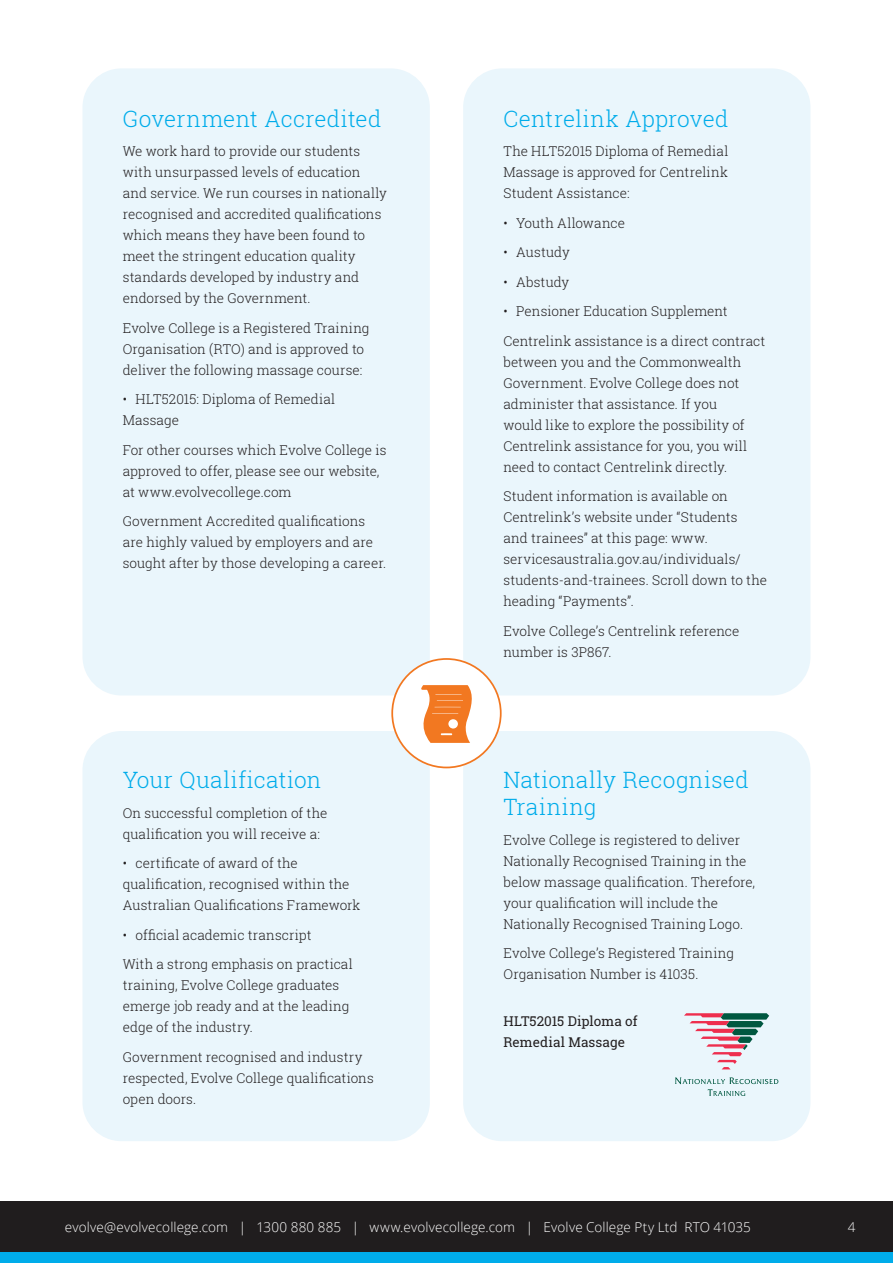
<style>
.page{position:relative;width:893px;height:1263px;background:#fff}
.page>*{position:absolute;margin:0;border:0;box-sizing:border-box;transform-origin:0 0}
.Body_Text{font:300 22.5px/27px "Roboto Slab";letter-spacing:.015em;color:#00acea}
.Body_Text-2{font:300 13.5px/21px "Roboto Slab";letter-spacing:.005em;color:#231f20}
.t1{font:300 13.5px "Open Sans";letter-spacing:.01em;color:#fff}
.Body_Text-3{font:13.5px/21px "Roboto Slab";letter-spacing:.005em;color:#231f20}
</style>
<div class="page">
<div style="left:0;top:1252px;width:893px;height:11px;background:#00acea"></div>
<div style="left:0;top:1201px;width:893px;height:51px;background:#201d1e"></div>
<div style="left:82px;top:731px;width:348px;height:410px;background:#eaf6fc;border-radius:39px"></div>
<div style="left:463px;top:731px;width:347px;height:410px;background:#eaf6fc;border-radius:39px"></div>
<svg style="left:684px;top:1013px;width:85px;height:56px"></svg>
<svg style="left:675px;top:1077px;width:103px;height:19px"></svg>
<div style="left:82px;top:68px;width:348px;height:627px;background:#eaf6fc;border-radius:39px"></div>
<div style="left:463px;top:68px;width:347px;height:627px;background:#eaf6fc;border-radius:39px"></div>
<div style="left:392px;top:659px;width:109px;height:108px;background:#fff;border-radius:50%"></div>
<div style="left:391px;top:658px;width:111px;height:110px;border:2px solid #f27821;border-radius:50%"></div>
<svg style="left:421px;top:685px;width:51px;height:58px"></svg>
<div style="left:448px;top:719px;width:10px;height:9px;background:#fff;border-radius:50%"></div>
<p class="Body_Text" style="left:123px;top:104px;width:260px">Government Accredited</p>
<p class="Body_Text-2" style="left:123px;top:140px;width:266px">We work hard to provide our students with unsurpassed levels of education and service. We run courses in nationally recognised and accredited qualifications which means they have been found to meet the stringent education quality standards developed by industry and endorsed by the Government.</p>
<p class="Body_Text-2" style="left:123px;top:317px;width:248px">Evolve College is a Registered Training<br>Organisation (RTO) and is approved to deliver the following massage course:</p>
<p class="Body_Text-2" style="left:123px;top:388px;width:214px">• HLT52015: Diploma of Remedial<br>Massage</p>
<p class="Body_Text-2" style="left:123px;top:439px;width:265px">For other courses which Evolve College is approved to offer, please see our website, at www.evolvecollege.com</p>
<p class="Body_Text-2" style="left:123px;top:510px;width:265px">Government Accredited qualifications are highly valued by employers and are sought after by those developing a career.</p>
<p class="Body_Text" style="left:123px;top:766px;width:200px">Your Qualification</p>
<p class="Body_Text-2" style="left:123px;top:802px;width:206px">On successful completion of the qualification you will receive a:</p>
<p class="Body_Text-2" style="left:123px;top:852px;width:239px">• certificate of award of the qualification, recognised within the<br>Australian Qualifications Framework</p>
<p class="Body_Text-2" style="left:123px;top:924px;width:190px">• official academic transcript</p>
<p class="Body_Text-2" style="left:123px;top:953px;width:231px">With a strong emphasis on practical training, Evolve College graduates emerge job ready and at the leading edge of the industry.</p>
<p class="Body_Text-2" style="left:123px;top:1046px;width:252px">Government recognised and industry respected, Evolve College qualifications open doors.</p>
<p class="Body_Text" style="left:503px;top:104px;width:227px">Centrelink Approved</p>
<p class="Body_Text-2" style="left:503px;top:140px;width:226px;text-align:justify">The HLT52015 Diploma of Remedial Massage is approved for Centrelink Student Assistance:</p>
<p class="Body_Text-2" style="left:503px;top:212px;width:123px">• Youth Allowance</p>
<p class="Body_Text-2" style="left:503px;top:241px;width:68px">• Austudy</p>
<p class="Body_Text-2" style="left:503px;top:271px;width:67px">• Abstudy</p>
<p class="Body_Text-2" style="left:503px;top:300px;width:226px">• Pensioner Education Supplement</p>
<p class="Body_Text-2" style="left:503px;top:330px;width:263px">Centrelink assistance is a direct contract between you and the Commonwealth Government. Evolve College does not administer that assistance. If you<br>would like to explore the possibility of Centrelink assistance for you, you will need to contact Centrelink directly.</p>
<p class="Body_Text-2" style="left:503px;top:485px;width:265px">Student information is available on Centrelink’s website under “Students<br>and trainees” at this page: www. servicesaustralia.gov.au/individuals/ students-and-trainees. Scroll down to the heading “Payments”.</p>
<p class="Body_Text-2" style="left:503px;top:620px;width:237px">Evolve College’s Centrelink reference number is 3P867.</p>
<p class="Body_Text" style="left:504px;top:766px;width:247px">Nationally Recognised<br>Training</p>
<p class="Body_Text-2" style="left:504px;top:829px;width:253px">Evolve College is registered to deliver Nationally Recognised Training in the below massage qualification. Therefore, your qualification will include the Nationally Recognised Training Logo.</p>
<p class="Body_Text-2" style="left:504px;top:942px;width:232px">Evolve College’s Registered Training<br>Organisation Number is 41035.</p>
<p class="Body_Text-3" style="left:503px;top:1010px;width:136px">HLT52015 Diploma of<br>Remedial Massage</p>
<p class="t1" style="left:65px;top:1217px;width:688px">evolve@evolvecollege.com | 1300 880 885 | www.evolvecollege.com | Evolve College Pty Ltd RTO 41035</p>
<p class="t1" style="left:848px;top:1217px;width:9px">4</p>
</div>
